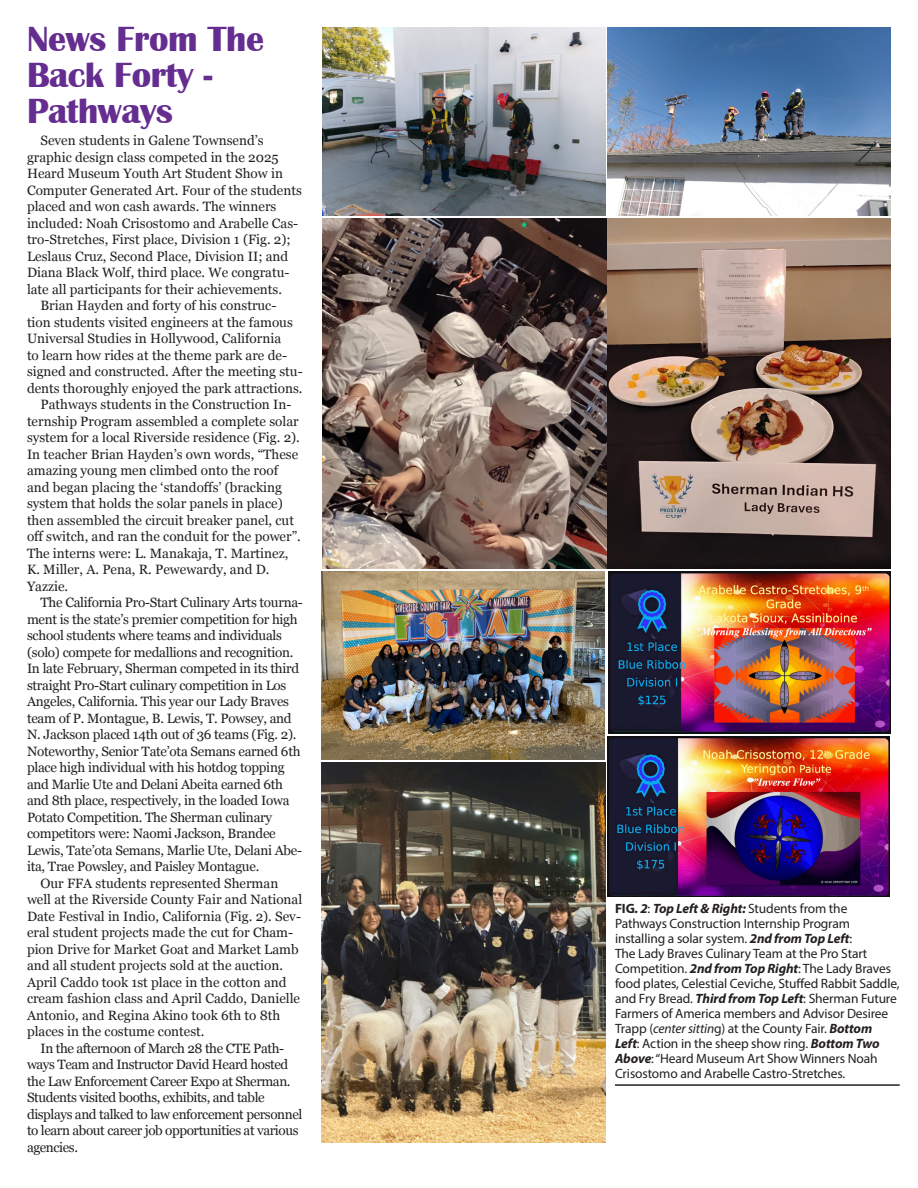
<style>
.page{position:relative;width:918px;height:1188px;background:#fff}
.page>*{position:absolute;margin:0;border:0;box-sizing:border-box;transform-origin:0 0}
.Major_Heading{font:700 36px/36px "Britannic";letter-spacing:-.01em;color:#652d90}
.Body_Text{font:13.5px/16.5px "Georgia";color:#231f20}
.Body_Text-2{font:13.5px/16.5px "Georgia";letter-spacing:-.02em;color:#231f20}
.Captions{font:13.5px/15px "Myriad Pro";letter-spacing:-.01em;color:#231f20}
.Body_Text-3{font:13.5px/16.5px "Georgia";letter-spacing:-.03em;color:#231f20}
.s1{font-weight:700}
.s2{font-weight:700;font-style:italic}
.s3{font-style:italic}
</style>
<div class="page">
<hr style="left:615px;top:1084px;width:285px;height:2px;background:#231f20">
<img style="left:323px;top:27px;width:282px;height:188px">
<img style="left:322px;top:571px;width:282px;height:189px">
<img style="left:322px;top:219px;width:568px;height:349px">
<img style="left:608px;top:571px;width:283px;height:162px">
<img style="left:607px;top:736px;width:283px;height:160px">
<img style="left:608px;top:27px;width:282px;height:188px">
<img style="left:321px;top:763px;width:284px;height:379px">
<p class="Major_Heading" style="left:27px;top:22px;width:239px">News From The<br>Back Forty -<br>Pathways</p>
<p class="Body_Text" style="left:27px;top:132px;width:276px;text-indent:14px">Seven students in Galene Townsend’s graphic design class competed in the 2025<br>Heard Museum Youth Art Student Show in Computer Generated Art. Four of the students placed and won cash awards. The winners included: Noah Crisostomo and Arabelle Cas&shy;tro-Stretches, First place, Division 1 (Fig. 2); Leslaus Cruz, Second Place, Division II; and Diana Black Wolf, third place. We congratu&shy;late all participants for their achievements.</p>
<p class="Body_Text" style="left:27px;top:297px;width:277px;text-indent:14px">Brian Hayden and forty of his construc&shy;tion students visited engineers at the famous Universal Studies in Hollywood, California<br>to learn how rides at the theme park are de&shy;signed and constructed. After the meeting stu&shy;dents thoroughly enjoyed the park attractions.</p>
<p class="Body_Text" style="left:27px;top:396px;width:275px;text-indent:14px">Pathways students in the Construction In&shy;ternship Program assembled a complete solar system for a local Riverside residence (Fig. 2).<br>In teacher Brian Hayden’s own words, “These amazing young men climbed onto the roof and began placing the ‘standoffs’ (bracking system that holds the solar panels in place) then assembled the circuit breaker panel, cut off switch, and ran the conduit for the power”.<br>The interns were: L. Manakaja, T. Martinez, K. Miller, A. Pena, R. Pewewardy, and D.<br>Yazzie.</p>
<p class="Body_Text-2" style="left:27px;top:594px;width:277px;text-indent:14px">The California Pro-Start Culinary Arts tourna&shy;ment is the state’s premier competition for high school students where teams and individuals (solo) compete for medallions and recognition.<br>In late February, Sherman competed in its third straight Pro-Start culinary competition in Los Angeles, California. This year our Lady Braves team of P. Montague, B. Lewis, T. Powsey, and N. Jackson placed 14th out of 36 teams (Fig. 2).<br>Noteworthy, Senior Tate’ota Semans earned 6th place high individual with his hotdog topping and Marlie Ute and Delani Abeita earned 6th and 8th place, respectively, in the loaded Iowa Potato Competition. The Sherman culinary competitors were: Naomi Jackson, Brandee Lewis, Tate’ota Semans, Marlie Ute, Delani Abe&shy;ita, Trae Powsley, and Paisley Montague.</p>
<p class="Body_Text" style="left:27px;top:874px;width:277px;text-indent:14px">Our FFA students represented Sherman well at the Riverside County Fair and National Date Festival in Indio, California (Fig. 2). Sev&shy;eral student projects made the cut for Cham&shy;pion Drive for Market Goat and Market Lamb and all student projects sold at the auction.<br>April Caddo took 1st place in the cotton and cream fashion class and April Caddo, Danielle Antonio, and Regina Akino took 6th to 8th places in the costume contest.</p>
<p class="Body_Text-3" style="left:27px;top:1039px;width:277px;text-indent:14px">In the afternoon of March 28 the CTE Path&shy;ways Team and Instructor David Heard hosted the Law Enforcement Career Expo at Sherman.<br>Students visited booths, exhibits, and table displays and talked to law enforcement personnel to learn about career job opportunities at various agencies.</p>
<p class="Captions" style="left:615px;top:900px;width:286px"><span class="s1">FIG</span><span class="s2">. 2</span>: <span class="s2">Top Left &amp; Right:</span> Students from the Pathways Construction Internship Program installing a solar system. <span class="s2">2nd from Top Left</span>:<br>The Lady Braves Culinary Team at the Pro Start Competition. <span class="s2">2nd from Top Right</span>: The Lady Braves food plates, Celestial Ceviche, Stuffed Rabbit Saddle, and Fry Bread. <span class="s2">Third from Top Left</span>: Sherman Future Farmers of America members and Advisor Desiree Trapp (<span class="s3">center sittin</span>g) at the County Fair. <span class="s2">Bottom Left</span>: Action in the sheep show ring. <span class="s2">Bottom Two Above</span>: “Heard Museum Art Show Winners Noah Crisostomo and Arabelle Castro-Stretches.</p>
</div>
